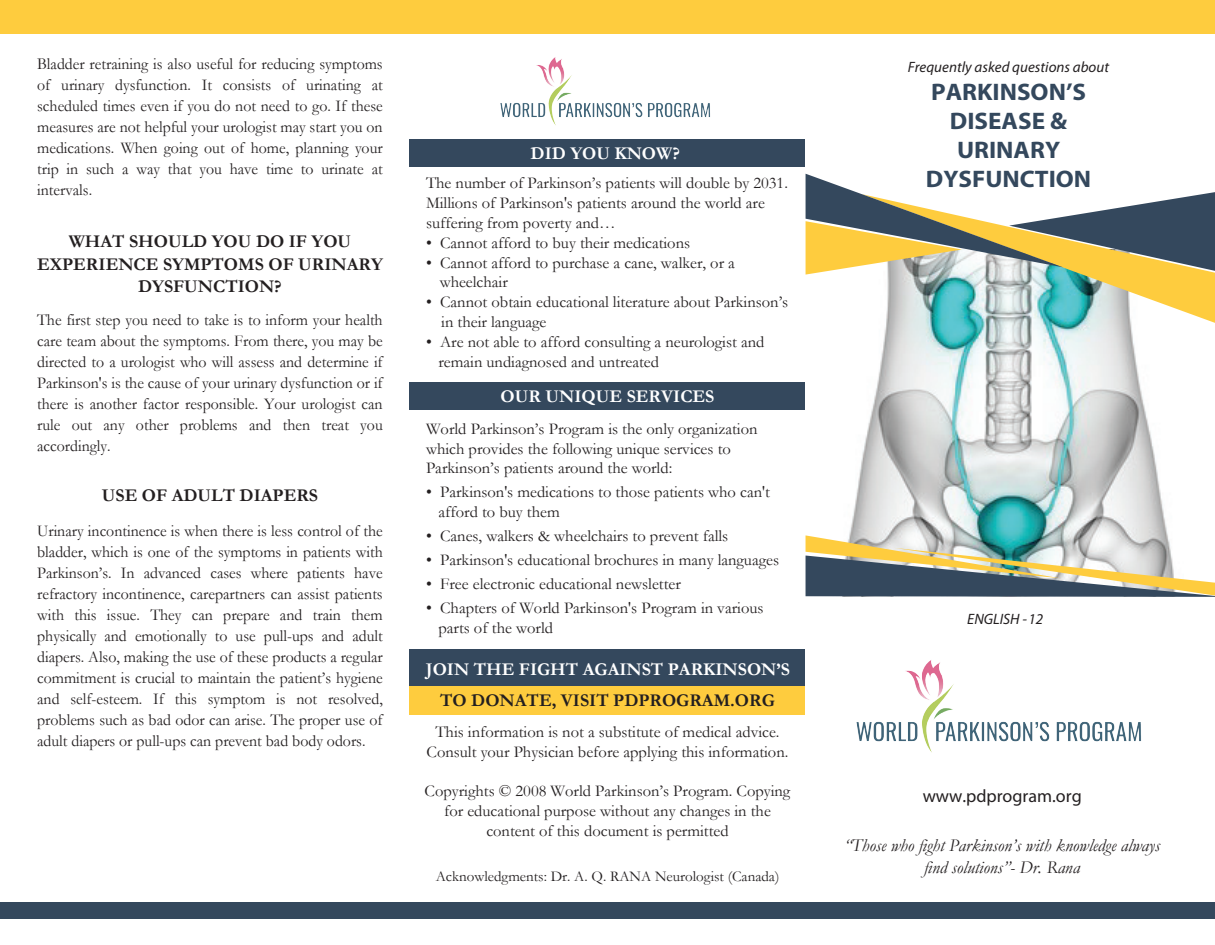
<style>
.page{position:relative;width:1215px;height:945px;background:#fff}
.page>*{position:absolute;margin:0;border:0;box-sizing:border-box;transform-origin:0 0}
.t1{font:700 24px/28.8px "Myriad Pro";color:#34485d;text-align:center;scale:1.05 1}
.t2{font:700 18px/22.5px "Garamond";color:#231f20;text-align:center}
.t3{font:italic 18px/21.6px "Garamond";color:#231f20;text-align:center}
.t4{font:700 18px "Garamond";color:#fff}
.t5{font:18px "Myriad Pro";color:#231f20}
.t6{font:16.5px/21px "Garamond";color:#231f20;text-align:justify;scale:.96 1}
.t7{font:16.5px/19.8px "Garamond";color:#231f20}
.t8{font:15px "Garamond";color:#231f20}
.t9{font:italic 15px "Myriad Pro";color:#231f20}
</style>
<div class="page">
<img style="left:849px;top:323px;width:319px;height:212px">
<div style="left:410px;top:139px;width:396px;height:27px;background:#34485d"></div>
<div style="left:0;top:0;width:1215px;height:34px;background:#fecc3e"></div>
<div style="left:0;top:903px;width:1215px;height:16px;background:#34485d"></div>
<svg style="left:806px;top:174px;width:409px;height:149px"></svg>
<svg style="left:806px;top:535px;width:409px;height:62px"></svg>
<div style="left:410px;top:649px;width:396px;height:37px;background:#34485d"></div>
<div style="left:410px;top:686px;width:396px;height:28px;background:#fecc3e"></div>
<div style="left:410px;top:382px;width:396px;height:27px;background:#34485d"></div>
<img style="left:856px;top:660px;width:285px;height:93px">
<img style="left:500px;top:57px;width:210px;height:68px">
<p class="t6" style="left:37px;top:53px;width:362px">Bladder retraining is also useful for reducing symptoms of urinary dysfunction. It consists of urinating at scheduled times even if you do not need to go. If these measures are not helpful your urologist may start you on medications. When going out of home, planning your trip in such a way that you have time to urinate at intervals.</p>
<p class="t2" style="left:37px;top:230px;width:347px">WHAT SHOULD YOU DO IF YOU<br>EXPERIENCE SYMPTOMS OF URINARY<br>DYSFUNCTION?</p>
<p class="t6" style="left:37px;top:309px;width:361px">The first step you need to take is to inform your health care team about the symptoms. From there, you may be directed to a urologist who will assess and determine if Parkinson's is the cause of your urinary dysfunction or if there is another factor responsible. Your urologist can rule out any other problems and then treat you accordingly.</p>
<p class="t2" style="left:102px;top:484px;width:218px">USE OF ADULT DIAPERS</p>
<p class="t6" style="left:37px;top:519px;width:361px">Urinary incontinence is when there is less control of the bladder, which is one of the symptoms in patients with Parkinson’s. In advanced cases where patients have refractory incontinence, carepartners can assist patients with this issue. They can prepare and train them physically and emotionally to use pull-ups and adult diapers. Also, making the use of these products a regular commitment is crucial to maintain the patient’s hygiene and self-esteem. If this symptom is not resolved, problems such as bad odor can arise. The proper use of adult diapers or pull-ups can prevent bad body odors.</p>
<p class="t4" style="left:531px;top:141px;width:151px">DID YOU KNOW?</p>
<p class="t7" style="left:426px;top:173px;width:363px">The number of Parkinson’s patients will double by 2031.<br>Millions of Parkinson's patients around the world are suffering from poverty and…</p>
<p class="t7" style="left:426px;top:232px;width:266px">• Cannot afford to buy their medications</p>
<p class="t7" style="left:440px;top:252px;width:297px;text-indent:-14px">• Cannot afford to purchase a cane, walker, or a wheelchair</p>
<p class="t7" style="left:441px;top:292px;width:348px;text-indent:-15px">• Cannot obtain educational literature about Parkinson’s in their language</p>
<p class="t7" style="left:438px;top:331px;width:327px;text-indent:-12px">• Are not able to afford consulting a neurologist and remain undiagnosed and untreated</p>
<p class="t4" style="left:501px;top:384px;width:215px">OUR UNIQUE SERVICES</p>
<p class="t7" style="left:426px;top:418px;width:333px">World Parkinson’s Program is the only organization which provides the following unique services to<br>Parkinson’s patients around the world:</p>
<p class="t7" style="left:438px;top:482px;width:333px;text-indent:-12px">• Parkinson's medications to those patients who can't afford to buy them</p>
<p class="t7" style="left:426px;top:526px;width:304px">• Canes, walkers &amp; wheelchairs to prevent falls</p>
<p class="t7" style="left:426px;top:550px;width:354px">• Parkinson's educational brochures in many languages</p>
<p class="t7" style="left:426px;top:574px;width:256px">• Free electronic educational newsletter</p>
<p class="t7" style="left:438px;top:598px;width:327px;text-indent:-12px">• Chapters of World Parkinson's Program in various parts of the world</p>
<p class="t4" style="left:426px;top:657px;width:366px">JOIN THE FIGHT AGAINST PARKINSON’S</p>
<p class="t2" style="left:440px;top:689px;width:336px">TO DONATE, VISIT PDPROGRAM.ORG</p>
<p class="t7" style="left:427px;top:721px;width:363px;text-align:center">This information is not a substitute of medical advice.<br>Consult your Physician before applying this information.</p>
<p class="t7" style="left:425px;top:781px;width:367px;text-align:center">Copyrights © 2008 World Parkinson’s Program. Copying for educational purpose without any changes in the content of this document is permitted</p>
<p class="t8" style="left:436px;top:866px;width:345px">Acknowledgments: Dr. A. Q. RANA Neurologist (Canada)</p>
<p class="t9" style="left:908px;top:58px;width:203px">Frequently asked questions about</p>
<h1 class="t1" style="left:926px;top:77px;width:159px">PARKINSON’S<br>DISEASE &amp;<br>URINARY<br>DYSFUNCTION</h1>
<p class="t9" style="left:967px;top:609px;width:78px">ENGLISH -12</p>
<p class="t5" style="left:923px;top:784px;width:161px">www.pdprogram.org</p>
<p class="t3" style="left:844px;top:834px;width:318px">“Those who fight Parkinson’s with knowledge always find solutions”- Dr. Rana</p>
</div>
